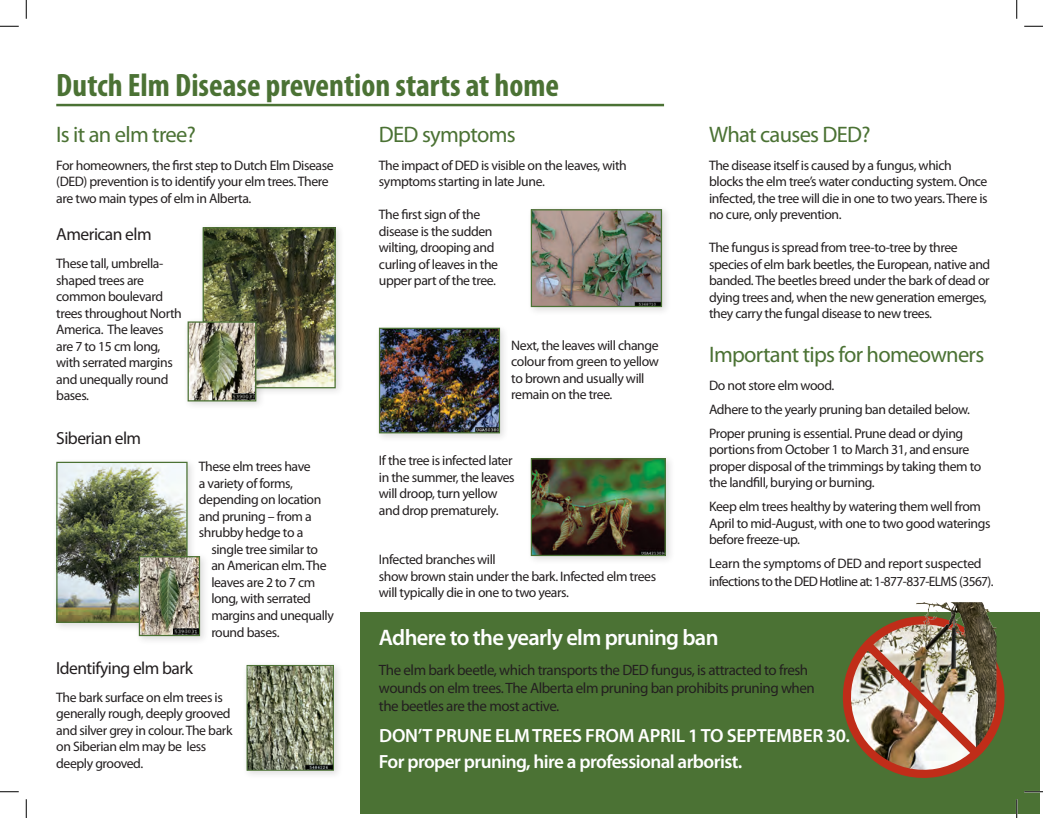
<style>
.page{position:relative;width:1043px;height:818px;background:#fff}
.page>*{position:absolute;margin:0;border:0;box-sizing:border-box;transform-origin:0 0}
.t1{font:700 condensed 32.5px "Myriad Pro";color:#4b7234}
.t2{font:22.5px "Myriad Pro";letter-spacing:-.03em;color:#4b7234}
.t3{font:600 22.5px "Myriad Pro";letter-spacing:-.03em;color:#fff}
.t4{font:600 19.12px "Myriad Pro";letter-spacing:-.03em;color:#fff}
.t5{font:600 19.12px "Myriad Pro";letter-spacing:-.01em;color:#fff}
.t6{font:17.5px "Myriad Pro";letter-spacing:-.03em;color:#231f20}
.t7{font:15px/18px "Myriad Pro";letter-spacing:-.03em;color:#231f20}
.t8{font:13.75px/16.5px "Myriad Pro";letter-spacing:-.03em;color:#231f20}
</style>
<div class="page">
<hr style="left:56px;top:104px;width:608px;height:2px;background:#4b7234">
<div style="left:198px;top:223px;width:147px;height:174px;background:#231f20;opacity:.15"></div>
<img style="left:204px;top:229px;width:130px;height:157px">
<div style="left:202px;top:227px;width:134px;height:161px;border:1px solid #4b7234"></div>
<div style="left:242px;top:660px;width:101px;height:119px;background:#231f20;opacity:.15"></div>
<img style="left:248px;top:667px;width:84px;height:101px">
<div style="left:246px;top:665px;width:88px;height:105px;border:1px solid #4b7234"></div>
<div style="left:52px;top:457px;width:145px;height:175px;background:#231f20;opacity:.15"></div>
<img style="left:58px;top:463px;width:128px;height:157px">
<div style="left:56px;top:461px;width:132px;height:161px;border:1px solid #4b7234"></div>
<div style="left:526px;top:205px;width:145px;height:111px;background:#231f20;opacity:.15"></div>
<img style="left:533px;top:211px;width:127px;height:94px">
<div style="left:531px;top:209px;width:131px;height:98px;border:1px solid #4b7234"></div>
<div style="left:526px;top:454px;width:149px;height:111px;background:#231f20;opacity:.15"></div>
<img style="left:533px;top:460px;width:131px;height:94px">
<div style="left:531px;top:458px;width:135px;height:98px;border:1px solid #4b7234"></div>
<div style="left:374px;top:323px;width:135px;height:119px;background:#231f20;opacity:.15"></div>
<img style="left:381px;top:330px;width:117px;height:101px">
<div style="left:379px;top:328px;width:121px;height:105px;border:1px solid #4b7234"></div>
<div style="left:183px;top:317px;width:82px;height:93px;background:#231f20;opacity:.15"></div>
<img style="left:190px;top:323px;width:64px;height:76px">
<div style="left:188px;top:321px;width:68px;height:80px;border:1px solid #4b7234"></div>
<img style="left:232px;top:394px;width:23px;height:6px">
<div style="left:134px;top:551px;width:76px;height:94px;background:#231f20;opacity:.15"></div>
<img style="left:141px;top:558px;width:57px;height:76px">
<div style="left:139px;top:556px;width:61px;height:80px;border:1px solid #4b7234"></div>
<img style="left:173px;top:628px;width:25px;height:6px">
<div style="left:360px;top:612px;width:679px;height:202px;background:#4b7234"></div>
<svg style="left:842px;top:618px;width:163px;height:160px"></svg>
<img style="left:906px;top:602px;width:90px;height:110px">
<svg style="left:0;top:25px;width:19px;height:2px"></svg>
<svg style="left:1024px;top:25px;width:18px;height:2px"></svg>
<svg style="left:0;top:791px;width:19px;height:1px"></svg>
<svg style="left:1024px;top:790px;width:18px;height:2px"></svg>
<svg style="left:25px;top:0;width:2px;height:19px"></svg>
<svg style="left:25px;top:799px;width:2px;height:19px"></svg>
<svg style="left:1016px;top:0;width:1px;height:19px"></svg>
<svg style="left:1016px;top:799px;width:1px;height:19px"></svg>
<p class="t1" style="left:56px;top:64px;width:504px">Dutch Elm Disease prevention starts at home</p>
<p class="t2" style="left:56px;top:120px;width:141px">Is it an elm tree?</p>
<p class="t8" style="left:56px;top:157px;width:279px">For homeowners, the first step to Dutch Elm Disease (DED) prevention is to identify your elm trees.There are two main types of elm in Alberta.</p>
<p class="t6" style="left:56px;top:223px;width:97px">American elm</p>
<p class="t8" style="left:56px;top:255px;width:127px">These tall, umbrella&shy;shaped trees are common boulevard trees throughout North<br>America. The leaves are 7 to 15 cm long, with serrated margins and unequally round bases.</p>
<p class="t6" style="left:56px;top:427px;width:86px">Siberian elm</p>
<p class="t8" style="left:199px;top:458px;width:113px">These elm trees have</p>
<p class="t8" style="left:199px;top:475px;width:96px">a variety of forms,</p>
<p class="t8" style="left:199px;top:491px;width:124px">depending on location</p>
<p class="t8" style="left:199px;top:508px;width:114px">and pruning – from a</p>
<p class="t8" style="left:199px;top:524px;width:106px">shrubby hedge to a</p>
<p class="t8" style="left:211px;top:541px;width:108px">single tree similar to</p>
<p class="t8" style="left:211px;top:557px;width:117px">an American elm.The</p>
<p class="t8" style="left:211px;top:574px;width:105px">leaves are 2 to 7 cm</p>
<p class="t8" style="left:211px;top:590px;width:101px">long, with serrated</p>
<p class="t8" style="left:211px;top:607px;width:124px">margins and unequally</p>
<p class="t8" style="left:211px;top:623px;width:70px">round bases.</p>
<p class="t6" style="left:56px;top:657px;width:138px">Identifying elm bark</p>
<p class="t8" style="left:56px;top:688px;width:178px">The bark surface on elm trees is generally rough, deeply grooved and silver grey in colour.The bark on Siberian elm may be less deeply grooved.</p>
<p class="t2" style="left:709px;top:120px;width:163px">What causes DED?</p>
<p class="t8" style="left:709px;top:157px;width:280px">The disease itself is caused by a fungus, which blocks the elm tree’s water conducting system. Once infected, the tree will die in one to two years.There is no cure, only prevention.</p>
<p class="t8" style="left:709px;top:239px;width:283px">The fungus is spread from tree-to-tree by three species of elm bark beetles, the European, native and banded.The beetles breed under the bark of dead or dying trees and, when the new generation emerges, they carry the fungal disease to new trees.</p>
<p class="t2" style="left:709px;top:340px;width:277px">Important tips for homeowners</p>
<p class="t8" style="left:709px;top:376px;width:127px">Do not store elm wood.</p>
<p class="t8" style="left:709px;top:400px;width:262px">Adhere to the yearly pruning ban detailed below.</p>
<p class="t8" style="left:709px;top:424px;width:274px">Proper pruning is essential. Prune dead or dying portions from October 1 to March 31, and ensure proper disposal of the trimmings by taking them to the landfill, burying or burning.</p>
<p class="t8" style="left:709px;top:498px;width:283px">Keep elm trees healthy by watering them well from<br>April to mid-August, with one to two good waterings before freeze-up.</p>
<p class="t8" style="left:709px;top:554px;width:286px;line-height:17.5px">Learn the symptoms of DED and report suspected infections to the DED Hotline at: 1-877-837-ELMS (3567).</p>
<p class="t2" style="left:379px;top:120px;width:138px">DED symptoms</p>
<p class="t8" style="left:379px;top:157px;width:249px">The impact of DED is visible on the leaves, with symptoms starting in late June.</p>
<p class="t8" style="left:379px;top:206px;width:121px">The first sign of the disease is the sudden wilting, drooping and curling of leaves in the upper part of the tree.</p>
<p class="t8" style="left:511px;top:337px;width:149px">Next, the leaves will change colour from green to yellow to brown and usually will remain on the tree.</p>
<p class="t8" style="left:379px;top:452px;width:137px">If the tree is infected later in the summer, the leaves will droop, turn yellow and drop prematurely.</p>
<p class="t8" style="left:379px;top:551px;width:279px">Infected branches will<br>show brown stain under the bark. Infected elm trees will typically die in one to two years.</p>
<p class="t3" style="left:379px;top:623px;width:341px">Adhere to the yearly elm pruning ban</p>
<p class="t7" style="left:379px;top:660px;width:437px">The elm bark beetle, which transports the DED fungus, is attracted to fresh wounds on elm trees.The Alberta elm pruning ban prohibits pruning when the beetles are the most active.</p>
<p class="t5" style="left:379px;top:723px;width:472px">DON’T PRUNE ELMTREES FROM APRIL 1TO SEPTEMBER 30.</p>
<p class="t4" style="left:379px;top:749px;width:365px">For proper pruning, hire a professional arborist.</p>
</div>
